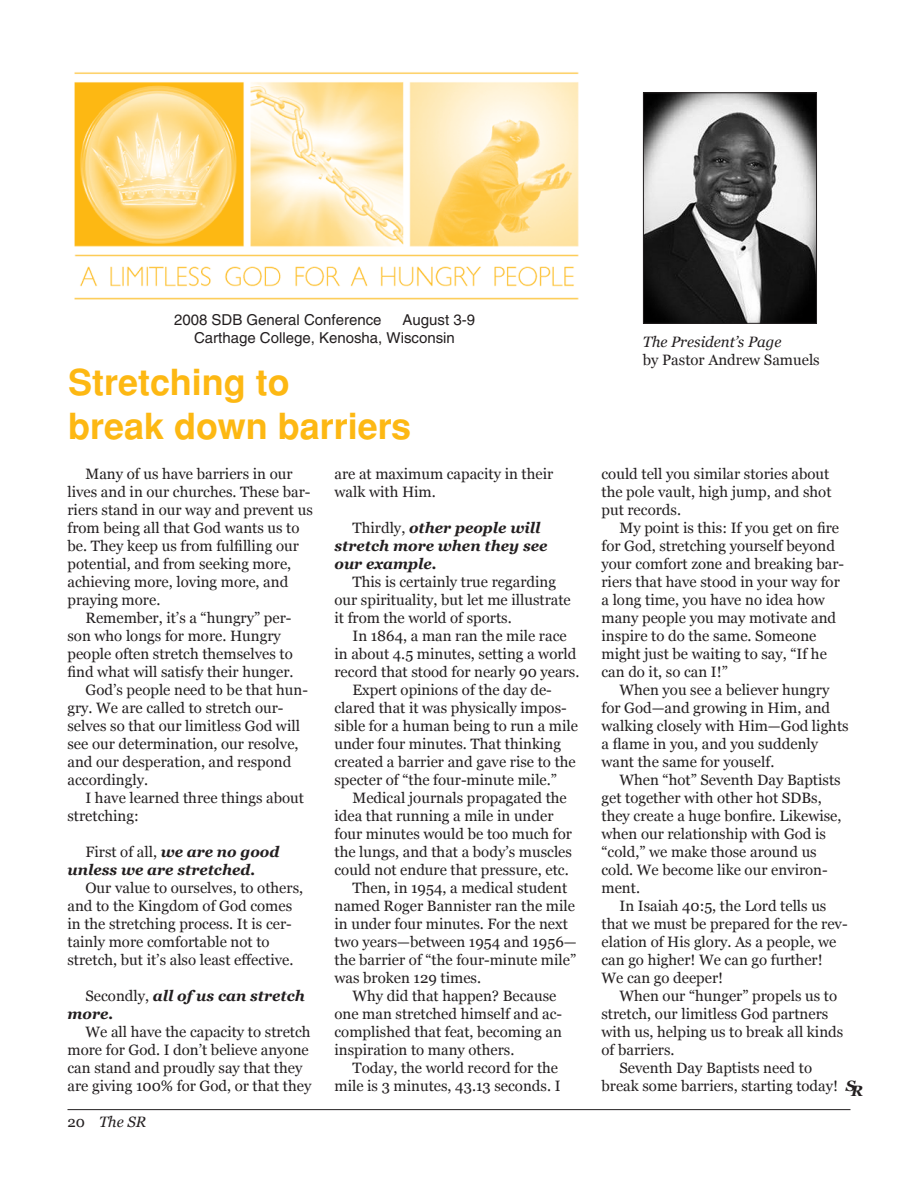
<style>
.page{position:relative;width:918px;height:1188px;background:#fff}
.page>*{position:absolute;margin:0;border:0;box-sizing:border-box;transform-origin:0 0}
.t1{font:700 36px/43.2px "Helvetica";color:#fdb813}
.t2{font:15px/18px "Georgia";color:#231f20}
.t3{font:italic 700 15px/18px "Georgia";color:#231f20}
.t4{font:15px/18px "Helvetica";color:#231f20}
.t5{font:italic 15px "Georgia";color:#231f20}
.s1{font-weight:400;font-style:normal}
.s2{font-style:normal}
.s3{font-weight:700;font-style:italic}
</style>
<div class="page">
<hr style="left:68px;top:1109px;width:782px;height:1px;background:#231f20">
<img style="left:645px;top:94px;width:170px;height:228px">
<div style="left:643px;top:92px;width:174px;height:232px;border:1px solid #231f20"></div>
<img style="left:74px;top:72px;width:505px;height:228px">
<p class="t4" style="left:174px;top:310px;width:209px">2008 SDB General Conference</p>
<p class="t4" style="left:194px;top:310px;width:282px;text-indent:208px">August 3 -9<br>Carthage College, Kenosha, Wisconsin</p>
<h1 class="t1" style="left:68px;top:361px;width:345px">Stretching to<br>break down barriers</h1>
<p class="t2" style="left:68px;top:464px;width:247px;text-indent:18px">Many of us have barriers in our lives and in our churches. These bar&shy;riers stand in our way and prevent us from being all that God wants us to be. They keep us from fulfilling our potential, and from seeking more, achieving more, loving more, and praying more.</p>
<p class="t2" style="left:86px;top:608px;width:208px">Remember, it’s a “hungry” per-</p>
<p class="t2" style="left:68px;top:626px;width:215px">son who longs for more. Hungry</p>
<p class="t2" style="left:68px;top:644px;width:227px">people often stretch themselves to</p>
<p class="t2" style="left:68px;top:662px;width:228px">find what will satisfy their hunger.</p>
<p class="t2" style="left:86px;top:680px;width:224px">God’s people need to be that hun-</p>
<p class="t2" style="left:68px;top:698px;width:218px">gry. We are called to stretch our-</p>
<p class="t2" style="left:68px;top:716px;width:234px">selves so that our limitless God will</p>
<p class="t2" style="left:68px;top:734px;width:233px">see our determination, our resolve,</p>
<p class="t2" style="left:68px;top:752px;width:225px">and our desperation, and respond</p>
<p class="t2" style="left:68px;top:770px;width:82px">accordingly.</p>
<p class="t2" style="left:86px;top:788px;width:220px">I have learned three things about</p>
<p class="t2" style="left:68px;top:806px;width:73px">stretching:</p>
<p class="t3" style="left:68px;top:842px;width:213px;text-indent:18px"><span class="s1">First of all,</span> we are no good unless we are stretched.</p>
<p class="t2" style="left:68px;top:878px;width:237px;text-indent:18px">Our value to ourselves, to others, and to the Kingdom of God comes in the stretching process. It is cer&shy;tainly more comfortable not to stretch, but it’s also least effective.</p>
<p class="t3" style="left:68px;top:986px;width:239px;text-indent:18px"><span class="s1">Secondly,</span> all of us can stretch more.</p>
<p class="t2" style="left:68px;top:1022px;width:245px;text-indent:18px">We all have the capacity to stretch more for God. I don’t believe anyone can stand and proudly say that they are giving 100% for God, or that they</p>
<p class="t5" style="left:68px;top:1113px;width:80px"><span class="s2">20</span> The SR</p>
<p class="t2" style="left:334px;top:464px;width:220px">are at maximum capacity in their walk with Him.</p>
<p class="t3" style="left:334px;top:518px;width:215px;text-indent:18px"><span class="s1">Thirdly,</span> other people will stretch more when they see our example.</p>
<p class="t2" style="left:334px;top:572px;width:238px;text-indent:18px">This is certainly true regarding our spirituality, but let me illustrate it from the world of sports.</p>
<p class="t2" style="left:352px;top:626px;width:216px">In 1864, a man ran the mile race</p>
<p class="t2" style="left:334px;top:644px;width:244px">in about 4.5 minutes, setting a world</p>
<p class="t2" style="left:334px;top:662px;width:246px">record that stood for nearly 90 years.</p>
<p class="t2" style="left:352px;top:680px;width:201px">Expert opinions of the day de-</p>
<p class="t2" style="left:334px;top:698px;width:234px">clared that it was physically impos-</p>
<p class="t2" style="left:334px;top:716px;width:245px">sible for a human being to run a mile</p>
<p class="t2" style="left:334px;top:734px;width:228px">under four minutes. That thinking</p>
<p class="t2" style="left:334px;top:752px;width:243px">created a barrier and gave rise to the</p>
<p class="t2" style="left:334px;top:770px;width:224px">specter of “the four-minute mile.”</p>
<p class="t2" style="left:352px;top:788px;width:216px">Medical journals propagated the</p>
<p class="t2" style="left:334px;top:806px;width:220px">idea that running a mile in under</p>
<p class="t2" style="left:334px;top:824px;width:239px">four minutes would be too much for</p>
<p class="t2" style="left:334px;top:842px;width:239px">the lungs, and that a body’s muscles</p>
<p class="t2" style="left:334px;top:860px;width:236px">could not endure that pressure, etc.</p>
<p class="t2" style="left:352px;top:878px;width:216px">Then, in 1954, a medical student</p>
<p class="t2" style="left:334px;top:896px;width:242px">named Roger Bannister ran the mile</p>
<p class="t2" style="left:334px;top:914px;width:235px">in under four minutes. For the next</p>
<p class="t2" style="left:334px;top:932px;width:244px">two years—between 1954 and 1956—</p>
<p class="t2" style="left:334px;top:950px;width:243px">the barrier of “the four-minute mile”</p>
<p class="t2" style="left:334px;top:968px;width:148px">was broken 129 times.</p>
<p class="t2" style="left:352px;top:986px;width:205px">Why did that happen? Because</p>
<p class="t2" style="left:334px;top:1004px;width:229px">one man stretched himself and ac-</p>
<p class="t2" style="left:334px;top:1022px;width:229px">complished that feat, becoming an</p>
<p class="t2" style="left:334px;top:1040px;width:181px">inspiration to many others.</p>
<p class="t2" style="left:352px;top:1058px;width:207px">Today, the world record for the</p>
<p class="t2" style="left:334px;top:1076px;width:228px">mile is 3 minutes, 43.13 seconds. I</p>
<p class="t5" style="left:643px;top:333px;width:140px">The President’s Page</p>
<p class="t2" style="left:643px;top:351px;width:179px">by Pastor Andrew Samuels</p>
<p class="t2" style="left:602px;top:464px;width:232px">could tell you similar stories about the pole vault, high jump, and shot put records.</p>
<p class="t2" style="left:602px;top:518px;width:244px;text-indent:18px">My point is this: If you get on fire for God, stretching yourself beyond your comfort zone and breaking bar&shy;riers that have stood in your way for a long time, you have no idea how many people you may motivate and inspire to do the same. Someone might just be waiting to say, “If he can do it, so can I!”</p>
<p class="t2" style="left:602px;top:680px;width:249px;text-indent:18px">When you see a believer hungry for God—and growing in Him, and walking closely with Him—God lights a flame in you, and you suddenly want the same for youself.</p>
<p class="t2" style="left:602px;top:770px;width:242px;text-indent:18px">When “hot” Seventh Day Baptists get together with other hot SDBs, they create a huge bonfire. Likewise, when our relationship with God is “cold,” we make those around us cold. We become like our environ&shy;ment.</p>
<p class="t2" style="left:602px;top:896px;width:248px;text-indent:18px">In Isaiah 40:5, the Lord tells us that we must be prepared for the rev&shy;elation of His glory. As a people, we can go higher! We can go further!<br>We can go deeper!</p>
<p class="t2" style="left:620px;top:986px;width:219px">When our “hunger” propels us to</p>
<p class="t2" style="left:602px;top:1004px;width:228px">stretch, our limitless God partners</p>
<p class="t2" style="left:602px;top:1022px;width:243px">with us, helping us to break all kinds</p>
<p class="t2" style="left:602px;top:1040px;width:75px">of barriers.</p>
<p class="t2" style="left:620px;top:1058px;width:194px">Seventh Day Baptists need to</p>
<p class="t2" style="left:602px;top:1076px;width:263px">break some barriers, starting today! <span class="s3">SR</span></p>
</div>
